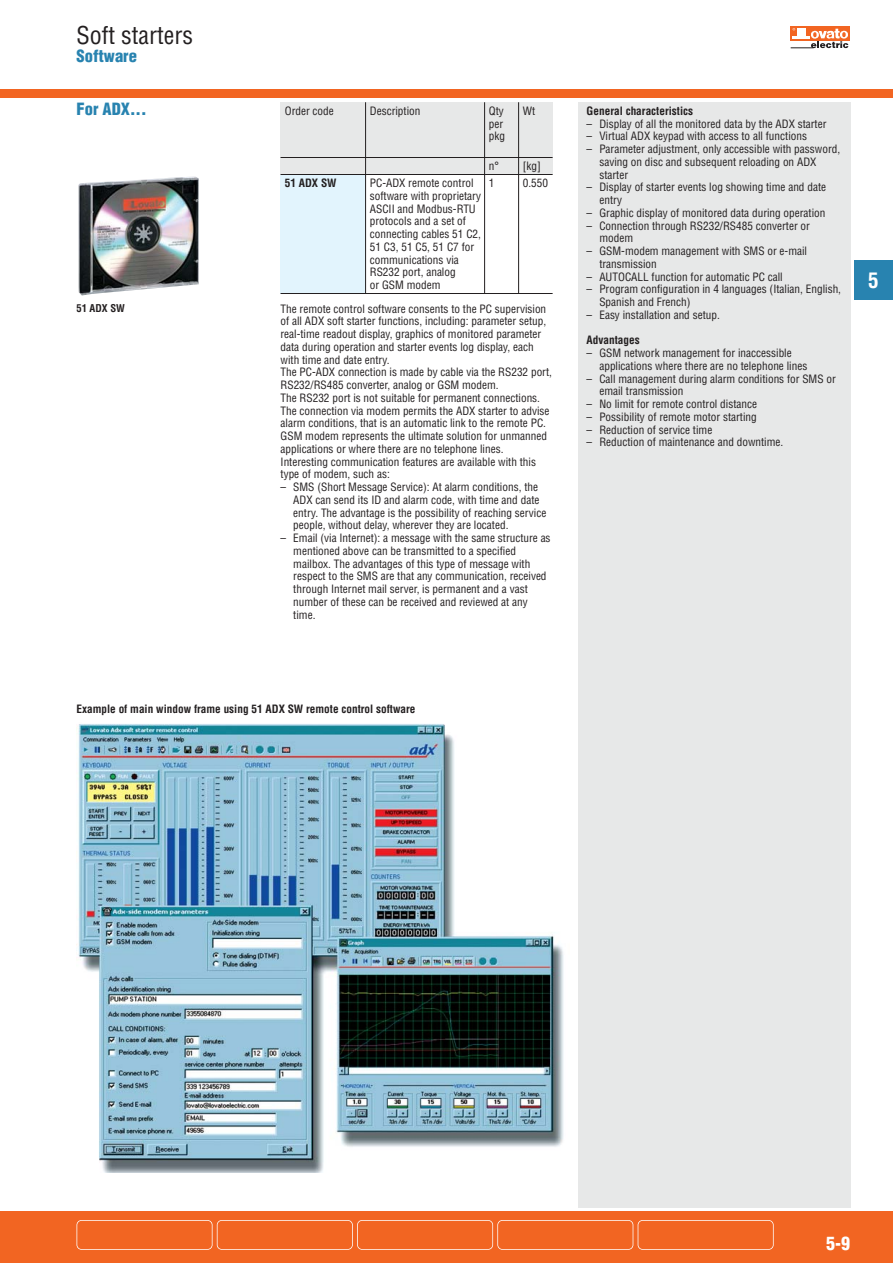
<style>
.page{position:relative;width:893px;height:1263px;background:#fff}
.page>*{position:absolute;margin:0;border:0;box-sizing:border-box;transform-origin:0 0}
.t1{font:condensed 24px "Helvetica";color:#231f20}
.t2{font:700 condensed 21px "Helvetica";color:#fff}
.t3{font:900 condensed 18px "Helvetica";color:#fff}
.t4{font:900 condensed 16.5px "Helvetica";color:#2883b0}
.t5{font:condensed 11.25px/12.8px "Helvetica";color:#231f20}
.t6{font:700 condensed 11.25px "Helvetica";color:#231f20}
.t7{font:700 condensed 10.5px "Helvetica";color:#231f20}
</style>
<div class="page">
<div style="left:854px;top:260px;width:39px;height:40px;background:#2883b0"></div>
<div style="left:578px;top:102px;width:272px;height:1105px;background:#e7e8e8"></div>
<div style="left:0;top:1212px;width:893px;height:51px;background:#f26522"></div>
<div style="left:77px;top:1220px;width:136px;height:30px;border:2px solid #fff;border-radius:5px"></div>
<div style="left:217px;top:1220px;width:136px;height:30px;border:2px solid #fff;border-radius:5px"></div>
<div style="left:357px;top:1220px;width:136px;height:30px;border:2px solid #fff;border-radius:5px"></div>
<div style="left:497px;top:1220px;width:136px;height:30px;border:2px solid #fff;border-radius:5px"></div>
<div style="left:638px;top:1220px;width:136px;height:30px;border:2px solid #fff;border-radius:5px"></div>
<div style="left:0;top:90px;width:893px;height:8px;background:#f26522"></div>
<div style="left:791px;top:26px;width:59px;height:15px;background:#f26522"></div>
<svg style="left:791px;top:28px;width:57px;height:21px"></svg>
<div style="left:281px;top:175px;width:85px;height:119px;background:#e2f4fd"></div>
<div style="left:281px;top:102px;width:272px;height:73px;background:#e7e8e8"></div>
<hr style="left:281px;top:157px;width:272px;height:1px;background:#231f20">
<hr style="left:281px;top:174px;width:272px;height:1px;background:#231f20">
<hr style="left:281px;top:293px;width:272px;height:1px;background:#231f20">
<hr style="left:365px;top:102px;width:1px;height:73px;background:#231f20">
<hr style="left:365px;top:175px;width:1px;height:119px;background:#231f20">
<hr style="left:484px;top:175px;width:1px;height:119px;background:#231f20">
<hr style="left:518px;top:175px;width:1px;height:119px;background:#231f20">
<hr style="left:518px;top:102px;width:1px;height:73px;background:#231f20">
<hr style="left:484px;top:102px;width:1px;height:73px;background:#231f20">
<img style="left:78px;top:724px;width:486px;height:449px">
<img style="left:79px;top:177px;width:120px;height:118px">
<h1 class="t1" style="left:77px;top:26px;width:118px">Soft starters</h1>
<h3 class="t4" style="left:77px;top:49px;width:62px">Software</h3>
<h3 class="t4" style="left:77px;top:102px;width:72px">For ADX...</h3>
<p class="t7" style="left:77px;top:304px;width:50px">51 ADX SW</p>
<p class="t5" style="left:285px;top:105px;width:51px">Order code</p>
<p class="t5" style="left:370px;top:105px;width:52px">Description</p>
<p class="t5" style="left:489px;top:105px;width:16px">Qty</p>
<p class="t5" style="left:523px;top:105px;width:14px">Wt</p>
<p class="t5" style="left:489px;top:118px;width:18px">per pkg</p>
<p class="t5" style="left:489px;top:161px;width:12px">n°</p>
<p class="t5" style="left:523px;top:161px;width:20px">[kg]</p>
<p class="t6" style="left:285px;top:179px;width:53px">51 ADX SW</p>
<p class="t5" style="left:370px;top:178px;width:105px">PC-ADX remote control</p>
<p class="t5" style="left:489px;top:178px;width:7px">1</p>
<p class="t5" style="left:523px;top:178px;width:27px">0.550</p>
<p class="t5" style="left:370px;top:190px;width:113px">software with proprietary<br>ASCII and Modbus-RTU protocols and a set of connecting cables 51 C2,<br>51 C3, 51 C5, 51 C7 for communications via<br>RS232 port, analog<br>or GSM modem</p>
<p class="t5" style="left:281px;top:303px;width:273px">The remote control software consents to the PC supervision of all ADX soft starter functions, including: parameter setup, real-time readout display, graphics of monitored parameter data during operation and starter events log display, each with time and date entry.<br>The PC-ADX connection is made by cable via the RS232 port, RS232/RS485 converter, analog or GSM modem.<br>The RS232 port is not suitable for permanent connections.<br>The connection via modem permits the ADX starter to advise alarm conditions, that is an automatic link to the remote PC.<br>GSM modem represents the ultimate solution for unmanned applications or where there are no telephone lines.<br>Interesting communication features are available with this type of modem, such as:</p>
<p class="t5" style="left:293px;top:482px;width:254px;text-indent:-13px">– SMS (Short Message Service): At alarm conditions, the ADX can send its ID and alarm code, with time and date entry. The advantage is the possibility of reaching service people, without delay, wherever they are located.</p>
<p class="t5" style="left:293px;top:533px;width:259px;text-indent:-13px">– Email (via Internet): a message with the same structure as mentioned above can be transmitted to a specified mailbox. The advantages of this type of message with respect to the SMS are that any communication, received through Internet mail server, is permanent and a vast number of these can be received and reviewed at any time.</p>
<p class="t6" style="left:77px;top:705px;width:340px">Example of main window frame using 51 ADX SW remote control software</p>
<p class="t6" style="left:587px;top:106px;width:108px">General characteristics</p>
<p class="t5" style="left:587px;top:118px;width:241px">– Display of all the monitored data by the ADX starter</p>
<p class="t5" style="left:587px;top:131px;width:222px">– Virtual ADX keypad with access to all functions</p>
<p class="t5" style="left:599px;top:144px;width:242px;text-indent:-13px">– Parameter adjustment, only accessible with password, saving on disc and subsequent reloading on ADX starter</p>
<p class="t5" style="left:599px;top:182px;width:228px;text-indent:-13px">– Display of starter events log showing time and date entry</p>
<p class="t5" style="left:587px;top:207px;width:240px">– Graphic display of monitored data during operation</p>
<p class="t5" style="left:599px;top:220px;width:212px;text-indent:-13px">– Connection through RS232/RS485 converter or modem</p>
<p class="t5" style="left:599px;top:246px;width:209px;text-indent:-13px">– GSM-modem management with SMS or e-mail transmission</p>
<p class="t5" style="left:587px;top:271px;width:198px">– AUTOCALL function for automatic PC call</p>
<p class="t5" style="left:599px;top:284px;width:243px;text-indent:-13px">– Program configuration in 4 languages (Italian, English,<br>Spanish and French)</p>
<p class="t5" style="left:587px;top:309px;width:135px">– Easy installation and setup.</p>
<p class="t6" style="left:587px;top:336px;width:55px">Advantages</p>
<p class="t5" style="left:599px;top:348px;width:209px;text-indent:-13px">– GSM network management for inaccessible applications where there are no telephone lines</p>
<p class="t5" style="left:599px;top:373px;width:238px;text-indent:-13px">– Call management during alarm conditions for SMS or email transmission</p>
<p class="t5" style="left:587px;top:399px;width:172px">– No limit for remote control distance</p>
<p class="t5" style="left:587px;top:411px;width:172px">– Possibility of remote motor starting</p>
<p class="t5" style="left:587px;top:424px;width:127px">– Reduction of service time</p>
<p class="t5" style="left:587px;top:437px;width:198px">– Reduction of maintenance and downtime.</p>
<h2 class="t2" style="left:868px;top:272px;width:12px">5</h2>
<h3 class="t3" style="left:826px;top:1236px;width:25px">5-9</h3>
</div>
